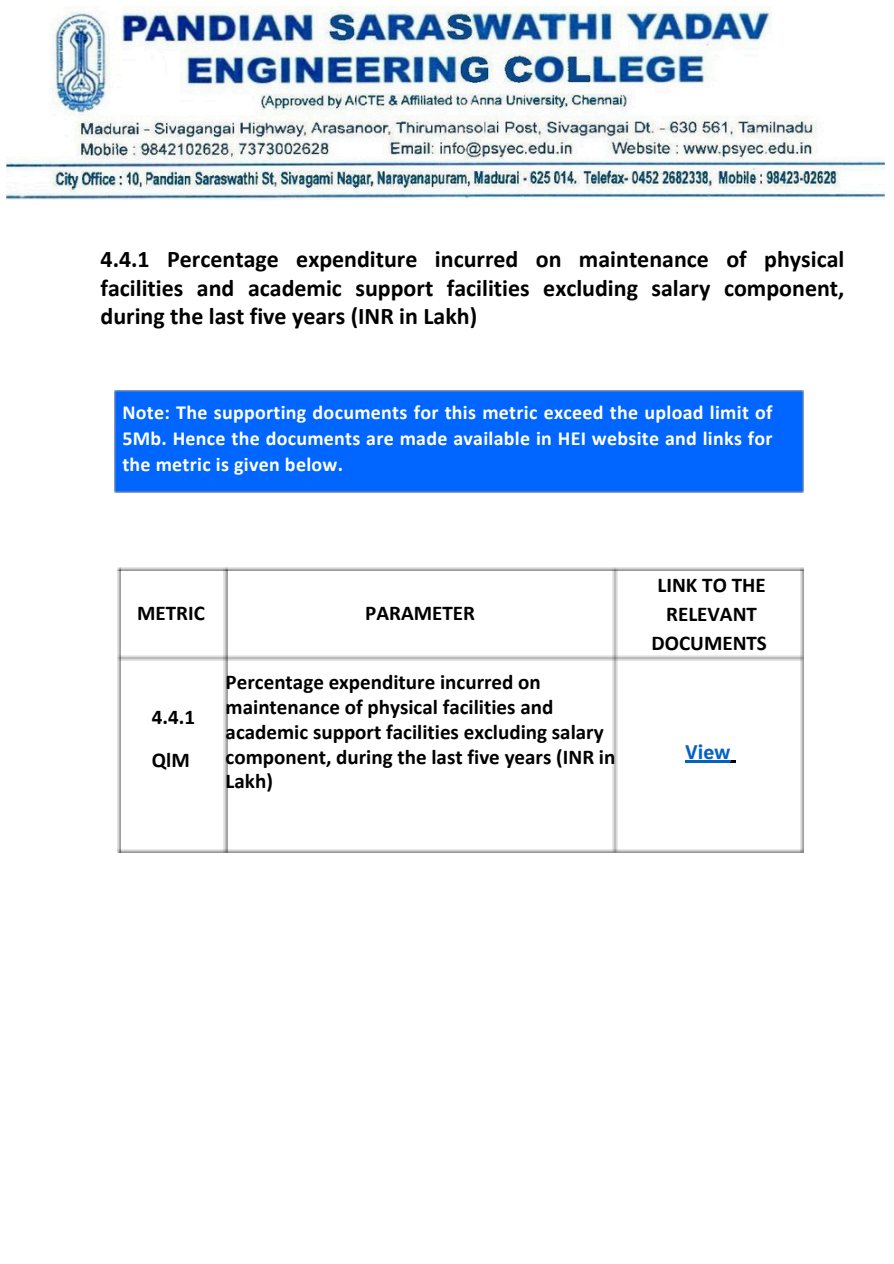
<style>
.page{position:relative;width:894px;height:1264px;background:#fff}
.page>*{position:absolute;margin:0;border:0;box-sizing:border-box;transform-origin:0 0}
.t1{font:700 24px/28.2px "Calibri";color:#000;text-align:justify}
.t2{font:700 21px/29.2px "Calibri";color:#000}
.t3{font:700 19.95px/25.7px "Calibri";letter-spacing:.015em;color:#fff;text-align:justify}
.t4{font:700 19.5px "IBM Plex Sans";color:#0462c1}
</style>
<div class="page">
<div style="left:114px;top:390px;width:688px;height:102px;background:#06f"></div>
<img style="left:120px;top:567px;width:104px;height:3px">
<img style="left:117px;top:567px;width:3px;height:282px">
<img style="left:224px;top:567px;width:3px;height:282px">
<img style="left:612px;top:567px;width:4px;height:282px">
<img style="left:800px;top:567px;width:3px;height:282px">
<img style="left:117px;top:656px;width:107px;height:4px">
<img style="left:613px;top:656px;width:187px;height:4px">
<svg style="left:800px;top:656px;width:3px;height:4px"></svg>
<img style="left:117px;top:849px;width:107px;height:3px">
<img style="left:224px;top:849px;width:388px;height:3px">
<img style="left:613px;top:849px;width:187px;height:3px">
<img style="left:7px;top:7px;width:877px;height:192px">
<hr style="left:685px;top:761px;width:45px;height:1px;background:#0462c1">
<hr style="left:685px;top:760px;width:45px;height:1px;background:#0462c1">
<p class="t1" style="left:100px;top:247px;width:745px">4.4.1 Percentage expenditure incurred on maintenance of physical facilities and academic support facilities excluding salary component, during the last five years (INR in Lakh)</p>
<p class="t3" style="left:122px;top:401px;width:651px">Note: The supporting documents for this metric exceed the upload limit of 5Mb. Hence the documents are made available in HEI website and links for the metric is given below.</p>
<p class="t2" style="left:137px;top:600px;width:69px">METRIC</p>
<p class="t2" style="left:365px;top:600px;width:111px">PARAMETER</p>
<p class="t2" style="left:152px;top:698px;width:45px;line-height:42.8px">4.4.1<br>QlM</p>
<p class="t2" style="left:225px;top:669px;width:317px">Percentage expenditure incurred on</p>
<p class="t2" style="left:225px;top:694px;width:329px">maintenance of physical facilities and</p>
<p class="t2" style="left:225px;top:719px;width:379px">academic support facilities excluding salary</p>
<p class="t2" style="left:225px;top:743px;width:391px">component, during the last five years (INR in</p>
<p class="t2" style="left:225px;top:768px;width:49px">Lakh)</p>
<p class="t2" style="left:651px;top:571px;width:117px;text-align:center">LINK TO THE<br>RELEVANT<br>DOCUMENTS</p>
<p class="t4" style="left:685px;top:739px;width:47px">View</p>
</div>
